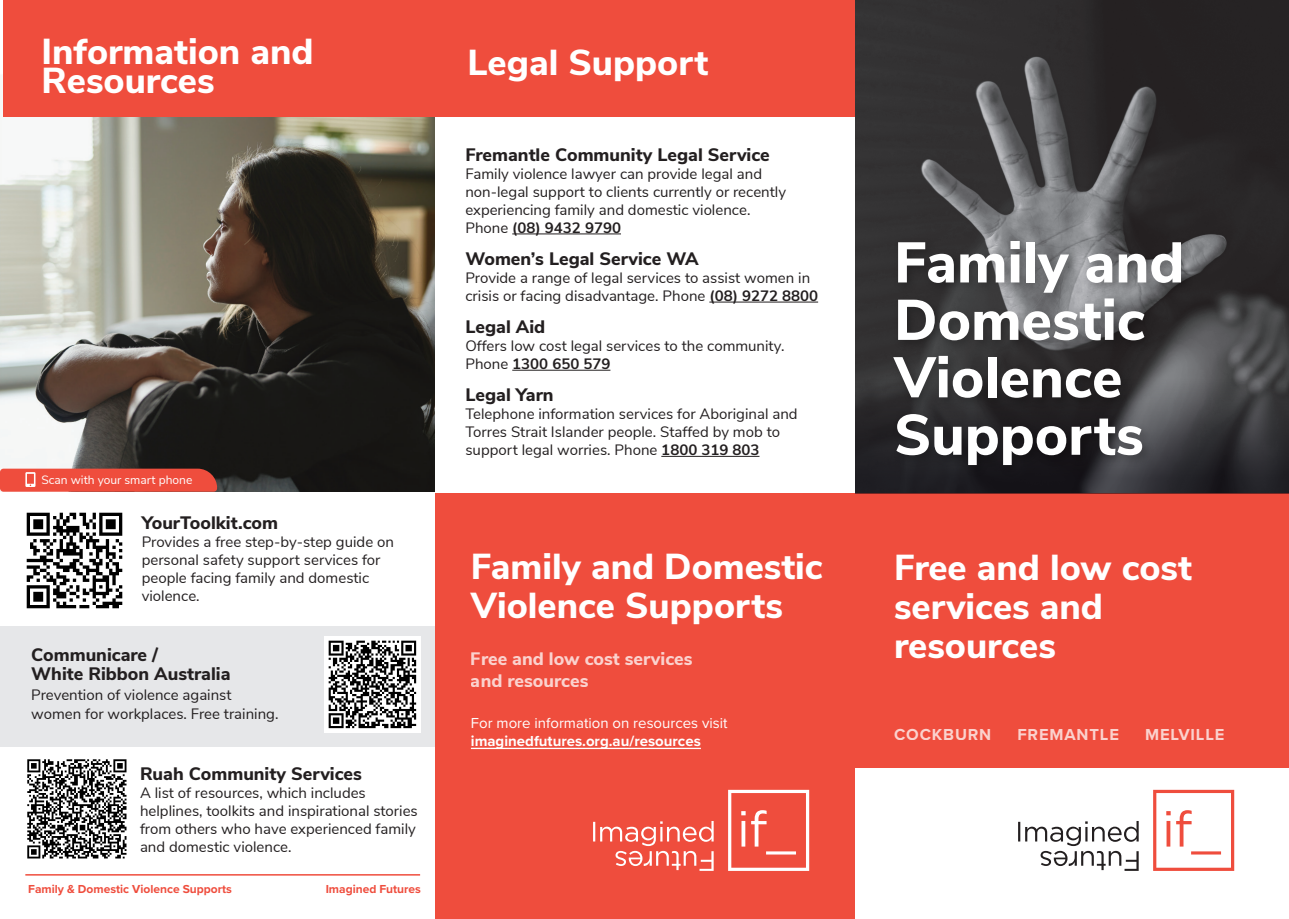
<style>
.page{position:relative;width:1289px;height:919px;background:#fff}
.page>*{position:absolute;margin:0;border:0;box-sizing:border-box;transform-origin:0 0}
.t1{font:800 57px/57.4px "Nunito Sans";color:#fff}
.t2{font:800 36px/39px "Nunito Sans";color:#fff}
.t3{font:800 18px/19.5px "Nunito Sans";color:#231f20}
.t4{font:800 18px/21.6px "Nunito Sans";color:#fff}
.t5{font:700 16.5px "Proxima Nova";letter-spacing:.05em;color:#fff}
.t6{font:15px/18px "Nunito Sans";color:#231f20}
.t7{font:15px "Proxima Nova";color:#fff}
.t8{font:700 15px "Proxima Nova";color:#fff}
.t9{font:700 12px "Proxima Nova";color:#ef4d3d}
.t10{font:12px "Nunito Sans";color:#fff}
.s1{font-weight:700}
</style>
<div class="page">
<div style="left:0;top:626px;width:446px;height:120px;background:#e6e7e9"></div>
<div style="left:434px;top:493px;width:420px;height:425px;background:#ef4d3d"></div>
<img style="left:855px;top:0;width:433px;height:335px">
<img style="left:0;top:117px;width:434px;height:374px">
<div style="left:442px;top:493px;width:846px;height:275px;background:#ef4d3d"></div>
<svg style="left:855px;top:335px;width:433px;height:158px;background:#323235"></svg>
<div style="left:3px;top:0;width:851px;height:117px;background:#ef4d3d"></div>
<img style="left:885px;top:226px;width:330px;height:259px">
<svg style="left:1018px;top:821px;width:120px;height:49px"></svg>
<svg style="left:1153px;top:789px;width:81px;height:81px"></svg>
<svg style="left:593px;top:821px;width:120px;height:49px"></svg>
<svg style="left:728px;top:789px;width:81px;height:81px"></svg>
<hr style="left:25px;top:874px;width:395px;height:1px;background:#ef4d3d">
<hr style="left:512px;top:233px;width:109px;height:1px;background:#231f20">
<hr style="left:709px;top:302px;width:109px;height:1px;background:#231f20">
<hr style="left:512px;top:370px;width:98px;height:1px;background:#231f20">
<hr style="left:661px;top:456px;width:98px;height:1px;background:#231f20">
<img style="left:26px;top:512px;width:97px;height:97px">
<img style="left:324px;top:636px;width:96px;height:96px">
<svg style="left:0;top:468px;width:217px;height:23px;background:#e85040"></svg>
<hr style="left:471px;top:747px;width:230px;height:2px;background:#fff">
<img style="left:27px;top:759px;width:100px;height:100px">
<h2 class="t2" style="left:42px;top:35px;width:273px;line-height:28.5px">Information and<br>Resources</h2>
<h2 class="t2" style="left:467px;top:41px;width:242px">Legal Support</h2>
<p class="t10" style="left:41px;top:471px;width:152px">Scan with your smart phone</p>
<p class="t3" style="left:142px;top:512px;width:138px">YourToolkit.com</p>
<p class="t6" style="left:142px;top:531px;width:254px">Provides a free step-by-step guide on personal safety support services for people facing family and domestic violence.</p>
<p class="t3" style="left:31px;top:643px;width:201px">Communicare /<br>White Ribbon Australia</p>
<p class="t6" style="left:31px;top:683px;width:249px;line-height:19.5px">Prevention of violence against women for workplaces. Free training.</p>
<p class="t3" style="left:140px;top:763px;width:223px">Ruah Community Services</p>
<p class="t6" style="left:140px;top:782px;width:279px">A list of resources, which includes helplines, toolkits and inspirational stories from others who have experienced family and domestic violence.</p>
<p class="t9" style="left:28px;top:880px;width:205px">Family &amp; Domestic Violence Supports</p>
<p class="t9" style="left:326px;top:880px;width:97px">Imagined Futures</p>
<p class="t3" style="left:465px;top:144px;width:306px">Fremantle Community Legal Service</p>
<p class="t6" style="left:465px;top:164px;width:322px">Family violence lawyer can provide legal and non-legal support to clients currently or recently experiencing family and domestic violence.<br>Phone <span class="s1">(08) 9432 9790</span></p>
<p class="t3" style="left:465px;top:248px;width:235px">Women’s Legal Service WA</p>
<p class="t6" style="left:465px;top:268px;width:354px">Provide a range of legal services to assist women in crisis or facing disadvantage. Phone <span class="s1">(08) 9272 8800</span></p>
<p class="t3" style="left:465px;top:316px;width:81px">Legal Aid</p>
<p class="t6" style="left:465px;top:336px;width:320px">Offers low cost legal services to the community.<br>Phone <span class="s1">1300 650 579</span></p>
<p class="t3" style="left:465px;top:384px;width:90px">Legal Yarn</p>
<p class="t6" style="left:465px;top:404px;width:334px">Telephone information services for Aboriginal and<br>Torres Strait Islander people. Staffed by mob to support legal worries. Phone <span class="s1">1800 319 803</span></p>
<h2 class="t2" style="left:471px;top:544px;width:353px">Family and Domestic<br>Violence Supports</h2>
<p class="t4" style="left:471px;top:647px;width:223px">Free and low cost services and resources</p>
<p class="t7" style="left:471px;top:712px;width:258px">For more information on resources visit</p>
<p class="t8" style="left:471px;top:730px;width:231px">imaginedfutures.org.au/resources</p>
<h1 class="t1" style="left:894px;top:231px;width:292px">Family and<br>Domestic<br>Violence<br>Supports</h1>
<h2 class="t2" style="left:894px;top:545px;width:299px">Free and low cost services and resources</h2>
<p class="t5" style="left:894px;top:721px;width:99px">COCKBURN</p>
<p class="t5" style="left:1017px;top:721px;width:103px">FREMANTLE</p>
<p class="t5" style="left:1144px;top:721px;width:81px">MELVILLE</p>
</div>
